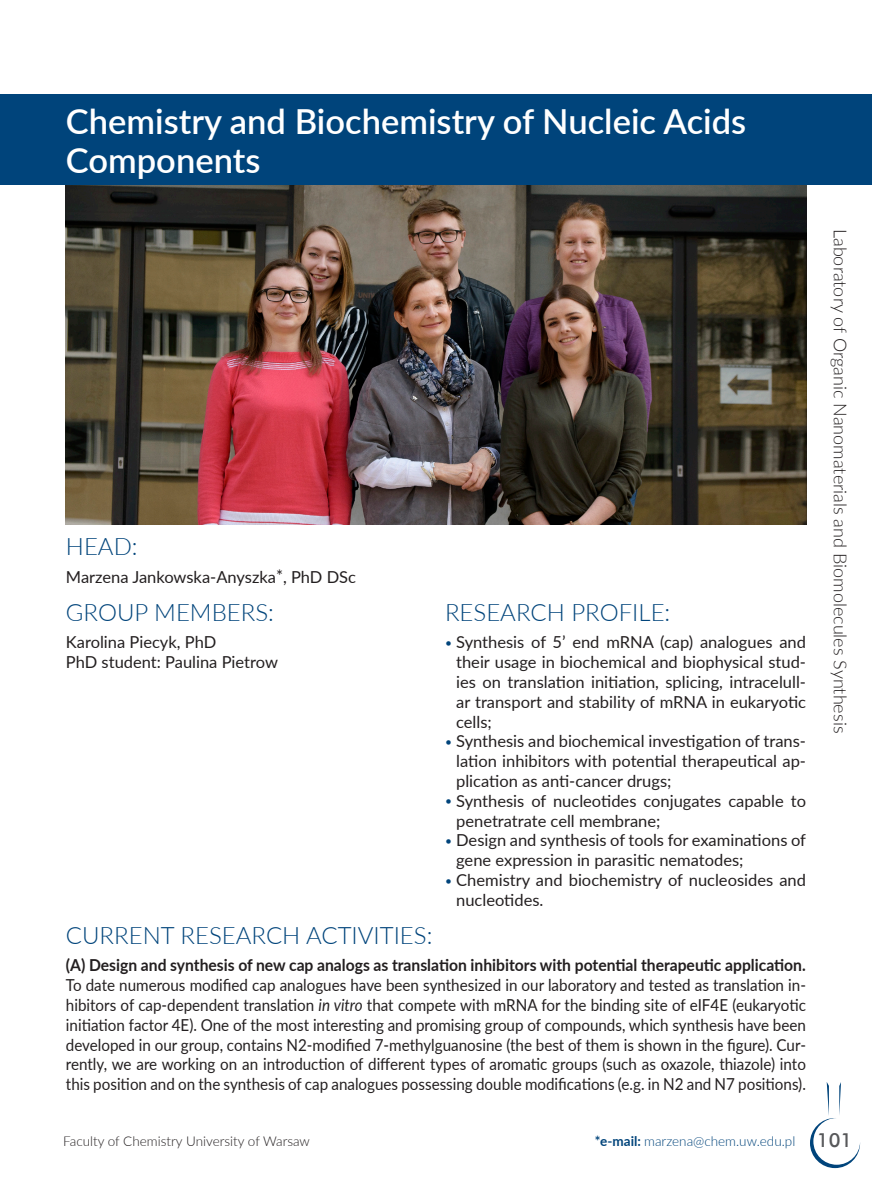
<style>
.page{position:relative;width:872px;height:1183px;background:#fff}
.page>*{position:absolute;margin:0;border:0;box-sizing:border-box;transform-origin:0 0}
.Styl_akapitowy_1{font:600 34.5px/39px "Lato";color:#fff}
.Naglowek_z_przerwa{font:300 24px "Lato";color:#00447b}
.t1{font:19.5px "Futura Md EUX";color:#57585a}
.boczny{font:300 18px "Lato";color:#231f20}
.Tekst_glowny{font:16.5px/19.8px "Lato";color:#231f20;text-align:justify;scale:.92 1}
.Tekst_glowny-2{font:16.5px/19.8px "Lato";color:#231f20}
.t2{font:300 13.5px "Lato";color:#231f20}
.t3{font:300 13.5px "Lato";color:#00447b}
.s1{font-size:12px;color:#00447b}
.s2{font-weight:700}
.s3{font-style:italic}
</style>
<div class="page">
<svg style="left:810px;top:1082px;width:50px;height:85px"></svg>
<img style="left:66px;top:185px;width:740px;height:339px">
<div style="left:0;top:95px;width:872px;height:90px;background:#00447b"></div>
<p class="Styl_akapitowy_1" style="left:66px;top:101px;width:682px">Chemistry and Biochemistry of Nucleic Acids<br>Components</p>
<p class="Naglowek_z_przerwa" style="left:66px;top:529px;width:73px">HEAD:</p>
<p class="Tekst_glowny-2" style="left:66px;top:566px;width:292px">Marzena Jankowska-Anyszka*, PhD DSc</p>
<p class="Naglowek_z_przerwa" style="left:66px;top:595px;width:210px">GROUP MEMBERS:</p>
<p class="Tekst_glowny-2" style="left:66px;top:631px;width:152px">Karolina Piecyk, PhD</p>
<p class="Tekst_glowny-2" style="left:66px;top:651px;width:214px">PhD student: Paulina Pietrow</p>
<p class="Naglowek_z_przerwa" style="left:445px;top:595px;width:227px">RESEARCH PROFILE:</p>
<p class="Tekst_glowny-2" style="left:456px;top:631px;width:351px;text-align:justify;text-indent:-11px"><span class="s1">•</span> Synthesis of 5’ end mRNA (cap) analogues and their usage in biochemical and biophysical stud&shy;ies on translation initiation, splicing, intracelull&shy;ar transport and stability of mRNA in eukaryotic cells;</p>
<p class="Tekst_glowny-2" style="left:456px;top:730px;width:351px;text-align:justify;text-indent:-11px"><span class="s1">•</span> Synthesis and biochemical investigation of trans&shy;lation inhibitors with potential therapeutical ap&shy;plication as anti-cancer drugs;</p>
<p class="Tekst_glowny-2" style="left:456px;top:790px;width:351px;text-indent:-11px"><span class="s1">•</span> Synthesis of nucleotides conjugates capable to penetratrate cell membrane;</p>
<p class="Tekst_glowny-2" style="left:456px;top:829px;width:351px;text-indent:-11px"><span class="s1">•</span> Design and synthesis of tools for examinations of gene expression in parasitic nematodes;</p>
<p class="Tekst_glowny-2" style="left:456px;top:869px;width:351px;text-indent:-11px"><span class="s1">•</span> Chemistry and biochemistry of nucleosides and nucleotides.</p>
<p class="Naglowek_z_przerwa" style="left:66px;top:918px;width:368px">CURRENT RESEARCH ACTIVITIES:</p>
<p class="Tekst_glowny" style="left:66px;top:954px;width:806px"><span class="s2">(A) Design and synthesis of new cap analogs as translation inhibitors with potential therapeutic application.<br></span>To date numerous modified cap analogues have been synthesized in our laboratory and tested as translation in&shy;hibitors of cap-dependent translation <span class="s3">in vitro</span> that compete with mRNA for the binding site of eIF4E (eukaryotic initiation factor 4E). One of the most interesting and promising group of compounds, which synthesis have been developed in our group, contains N2-modified 7-methylguanosine (the best of them is shown in the figure). Cur&shy;rently, we are working on an introduction of different types of aromatic groups (such as oxazole, thiazole) into this position and on the synthesis of cap analogues possessing double modifications (e.g. in N2 and N7 positions).</p>
<p class="boczny" style="left:852px;top:229px;width:506px;rotate:90deg">Laboratory of Organic Nanomaterials and Biomolecules Synthesis</p>
<p class="t2" style="left:63px;top:1131px;width:248px">Faculty of Chemistry University of Warsaw</p>
<p class="t1" style="left:817px;top:1127px;width:37px">101</p>
<p class="t3" style="left:595px;top:1131px;width:202px"><span class="s2">*e-mail:</span> marzena@chem.uw.edu.pl</p>
</div>
